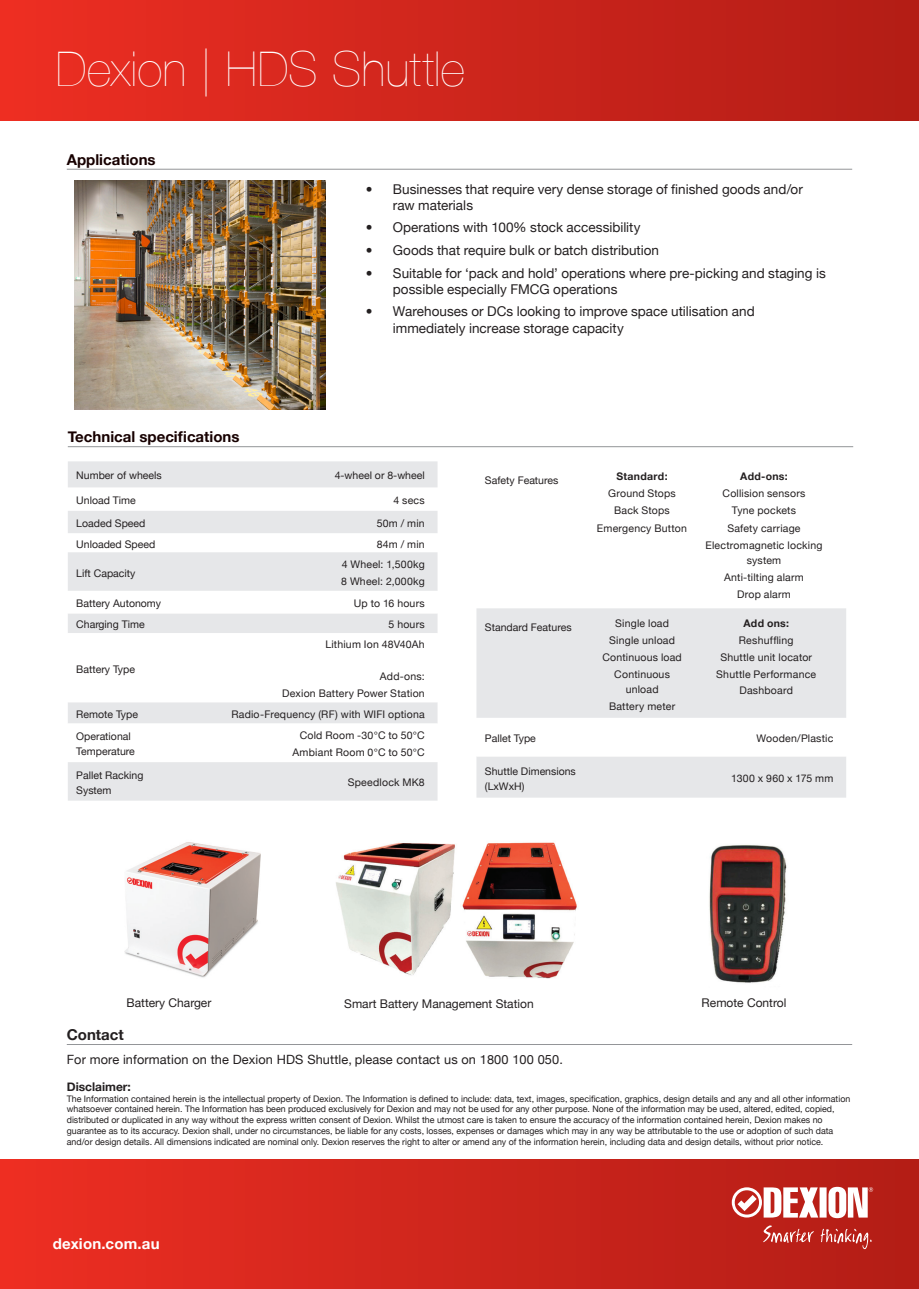
<style>
.page{position:relative;width:919px;height:1289px;background:#fff}
.page>*{position:absolute;margin:0;border:0;box-sizing:border-box;transform-origin:0 0}
.Spec_Sheet_Title{font:200 48px "Helvetica Neue";letter-spacing:.005em;color:#fff}
.Subhead_w_Underline{font:700 15px "Helvetica Neue";color:#170000}
.t1{font:700 15px "Helvetica Neue";letter-spacing:.01em;color:#fff}
.Subhead_w_Underline-2{font:700 15px "Helvetica Neue";color:#231f20}
.t2{font:13.5px/16.2px "Helvetica Neue";color:#231f20}
.body_copy{font:12.75px "Helvetica Neue";letter-spacing:.01em;color:#231f20}
.Table_-_Subs{font:12px "Helvetica Neue";color:#231f20}
.t3{font:700 12px "Helvetica Neue";color:#231f20}
.Table_-_Info{font:10.5px/15px "Helvetica Neue";letter-spacing:.02em;color:#231f20;text-align:center}
.Table_-_Subs-2{font:10.5px/15px "Helvetica Neue";color:#231f20}
.Table_-_Info-2{font:700 10.5px "Helvetica Neue";letter-spacing:.03em;color:#231f20}
.Table_info_-_Right_a{font:10.5px "Helvetica Neue";letter-spacing:.02em;color:#231f20}
.t4{font:9px/10.8px "Helvetica Neue";color:#231f20}
</style>
<div class="page">
<div style="left:0;top:1159px;width:918px;height:129px;background:linear-gradient(to right,#ec2e23,#b21d16)"></div>
<div style="left:0;top:0;width:918px;height:120px;background:linear-gradient(to right,#ec2e23,#b21d16)"></div>
<svg style="left:731px;top:1186px;width:142px;height:32px"></svg>
<svg style="left:762px;top:1225px;width:51px;height:17px"></svg>
<svg style="left:820px;top:1228px;width:51px;height:21px"></svg>
<hr style="left:67px;top:1044px;width:785px;height:1px;background:#939598">
<hr style="left:67px;top:169px;width:785px;height:1px;background:#939598">
<hr style="left:68px;top:446px;width:785px;height:1px;background:#939598">
<svg style="left:68px;top:461px;width:369px;height:339px;fill:#e6e7e9"></svg>
<svg style="left:68px;top:591px;width:369px;height:111px"></svg>
<svg style="left:68px;top:723px;width:369px;height:39px"></svg>
<div style="left:476px;top:608px;width:370px;height:189px;background:#e6e7e9"></div>
<svg style="left:476px;top:718px;width:370px;height:38px"></svg>
<img style="left:74px;top:181px;width:251px;height:228px">
<img style="left:124px;top:842px;width:137px;height:136px">
<img style="left:336px;top:842px;width:241px;height:137px">
<img style="left:709px;top:844px;width:78px;height:139px">
<p class="Spec_Sheet_Title" style="left:56px;top:42px;width:410px">Dexion | HDS Shuttle</p>
<p class="Subhead_w_Underline" style="left:67px;top:150px;width:90px">Applications</p>
<p class="t2" style="left:393px;top:180px;width:411px;text-indent:-27px">• Businesses that require very dense storage of fi nished goods and/or raw materials</p>
<p class="t2" style="left:366px;top:219px;width:276px">• Operations with 100% stock accessibility</p>
<p class="t2" style="left:366px;top:242px;width:295px">• Goods that require bulk or batch distribution</p>
<p class="t2" style="left:393px;top:264px;width:434px;text-indent:-27px">• Suitable for ‘pack and hold’ operations where pre-picking and staging is possible especially FMCG operations</p>
<p class="t2" style="left:393px;top:303px;width:363px;text-indent:-27px">• Warehouses or DCs looking to improve space utilisation and immediately increase storage capacity</p>
<p class="Subhead_w_Underline" style="left:68px;top:427px;width:173px">Technical specifications</p>
<p class="Table_-_Subs-2" style="left:76px;top:468px;width:87px">Number of wheels</p>
<p class="Table_-_Subs-2" style="left:335px;top:468px;width:92px">4-wheel or 8-wheel</p>
<p class="Table_-_Subs-2" style="left:76px;top:493px;width:61px">Unload Time</p>
<p class="Table_info_-_Right_a" style="left:393px;top:494px;width:33px">4 secs</p>
<p class="Table_-_Subs-2" style="left:76px;top:515px;width:71px">Loaded Speed</p>
<p class="Table_info_-_Right_a" style="left:377px;top:517px;width:49px">50m / min</p>
<p class="Table_-_Subs-2" style="left:76px;top:536px;width:80px">Unloaded Speed</p>
<p class="Table_-_Info" style="left:377px;top:536px;width:49px">84m / min</p>
<p class="Table_-_Subs-2" style="left:76px;top:565px;width:61px">Lift Capacity</p>
<p class="Table_-_Info" style="left:341px;top:556px;width:85px">4 Wheel: 1,500kg</p>
<p class="Table_-_Info" style="left:341px;top:573px;width:85px">8 Wheel: 2,000kg</p>
<p class="Table_-_Subs-2" style="left:76px;top:595px;width:86px">Battery Autonomy</p>
<p class="Table_-_Info" style="left:354px;top:595px;width:72px">Up to 16 hours</p>
<p class="Table_-_Subs-2" style="left:76px;top:617px;width:70px">Charging Time</p>
<p class="Table_-_Info" style="left:388px;top:617px;width:38px">5 hours</p>
<p class="Table_-_Subs-2" style="left:76px;top:661px;width:60px">Battery Type</p>
<p class="Table_-_Info" style="left:325px;top:636px;width:101px">Lithium Ion 48V40Ah</p>
<p class="Table_-_Info" style="left:380px;top:668px;width:46px">Add-ons:</p>
<p class="Table_-_Info" style="left:282px;top:686px;width:144px">Dexion Battery Power Station</p>
<p class="Table_-_Subs-2" style="left:76px;top:706px;width:63px">Remote Type</p>
<p class="Table_-_Info" style="left:231px;top:706px;width:195px">Radio-Frequency (RF) with WIFI optiona</p>
<p class="Table_-_Subs-2" style="left:76px;top:729px;width:60px">Operational<br>Temperature</p>
<p class="Table_-_Info" style="left:300px;top:728px;width:126px">Cold Room -30°C to 50°C</p>
<p class="Table_-_Info" style="left:292px;top:745px;width:134px">Ambiant Room 0°C to 50°C</p>
<p class="Table_-_Subs-2" style="left:76px;top:767px;width:69px">Pallet Racking<br>System</p>
<p class="Table_-_Info" style="left:348px;top:775px;width:78px">Speedlock MK8</p>
<p class="Table_-_Subs-2" style="left:485px;top:473px;width:75px">Safety Features</p>
<p class="Table_-_Info-2" style="left:616px;top:470px;width:53px">Standard:</p>
<p class="Table_-_Info" style="left:608px;top:486px;width:69px">Ground Stops</p>
<p class="Table_-_Info" style="left:614px;top:503px;width:57px">Back Stops</p>
<p class="Table_-_Info" style="left:597px;top:520px;width:92px">Emergency Button</p>
<p class="Table_-_Subs-2" style="left:485px;top:619px;width:88px">Standard Features</p>
<p class="Table_-_Info" style="left:615px;top:615px;width:55px">Single load</p>
<p class="Table_-_Info" style="left:609px;top:632px;width:67px">Single unload</p>
<p class="Table_-_Info" style="left:602px;top:649px;width:81px">Continuous load</p>
<p class="Table_-_Info" style="left:614px;top:667px;width:57px">Continuous unload</p>
<p class="Table_-_Info" style="left:609px;top:699px;width:68px">Battery meter</p>
<p class="Table_-_Info-2" style="left:740px;top:470px;width:49px">Add-ons:</p>
<p class="Table_-_Info" style="left:722px;top:486px;width:84px">Collision sensors</p>
<p class="Table_-_Info" style="left:732px;top:503px;width:66px">Tyne pockets</p>
<p class="Table_-_Info" style="left:727px;top:520px;width:75px">Safety carriage</p>
<p class="Table_-_Info" style="left:705px;top:537px;width:118px">Electromagnetic locking system</p>
<p class="Table_-_Info" style="left:724px;top:569px;width:81px">Anti-tilting alarm</p>
<p class="Table_-_Info" style="left:737px;top:586px;width:55px">Drop alarm</p>
<p class="Table_-_Info-2" style="left:743px;top:617px;width:47px">Add ons:</p>
<p class="Table_-_Info" style="left:738px;top:633px;width:56px">Reshuffling</p>
<p class="Table_-_Info" style="left:720px;top:650px;width:93px">Shuttle unit locator</p>
<p class="Table_-_Info" style="left:716px;top:667px;width:101px">Shuttle Performance<br>Dashboard</p>
<p class="Table_-_Subs-2" style="left:485px;top:730px;width:52px">Pallet Type</p>
<p class="Table_-_Info" style="left:756px;top:730px;width:78px">Wooden/Plastic</p>
<p class="Table_-_Subs-2" style="left:485px;top:763px;width:92px">Shuttle Dimensions (LxWxH)</p>
<p class="Table_-_Info" style="left:731px;top:770px;width:104px">1300 x 960 x 175 mm</p>
<p class="Table_-_Subs" style="left:126px;top:995px;width:86px">Battery Charger</p>
<p class="Table_-_Subs" style="left:344px;top:996px;width:191px">Smart Battery Management Station</p>
<p class="Table_-_Subs" style="left:701px;top:995px;width:86px">Remote Control</p>
<p class="Subhead_w_Underline-2" style="left:67px;top:1025px;width:58px">Contact</p>
<p class="body_copy" style="left:67px;top:1051px;width:497px">For more information on the Dexion HDS Shuttle, please contact us on 1800 100 050.</p>
<p class="t3" style="left:67px;top:1079px;width:66px">Disclaimer:</p>
<p class="t4" style="left:67px;top:1092px;width:785px">The Information contained herein is the intellectual property of Dexion. The Information is defined to include: data, text, images, specification, graphics, design details and any and all other information whatsoever contained herein. The Information has been produced exclusively for Dexion and may not be used for any other purpose. None of the information may be used, altered, edited, copied, distributed or duplicated in any way without the express written consent of Dexion. Whilst the utmost care is taken to ensure the accuracy of the information contained herein, Dexion makes no guarantee as to its accuracy. Dexion shall, under no circumstances, be liable for any costs, losses, expenses or damages which may in any way be attributable to the use or adoption of such data and/or design details. All dimensions indicated are nominal only. Dexion reserves the right to alter or amend any of the information herein, including data and design details, without prior notice.</p>
<h2 class="t1" style="left:53px;top:1234px;width:108px">dexion.com.au</h2>
</div>
